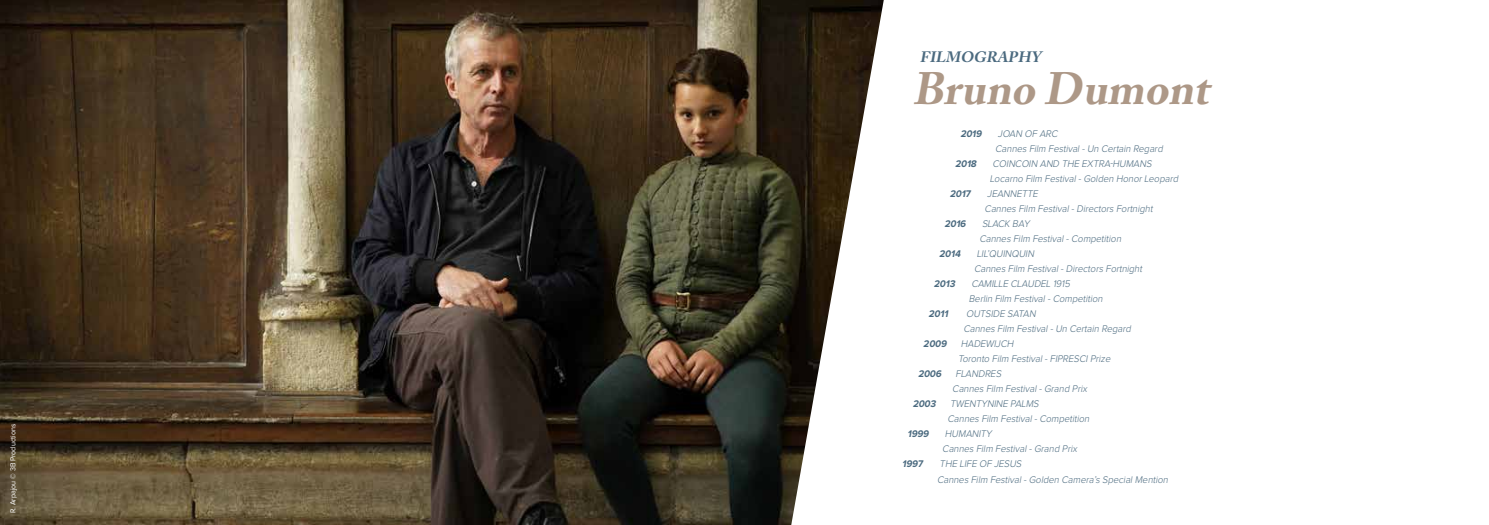
<style>
.page{position:relative;width:1489px;height:525px;background:#fff}
.page>*{position:absolute;margin:0;border:0;box-sizing:border-box;transform-origin:0 0}
.t1{font:italic 700 45px "Adobe Caslon";color:#ad9887}
.t2{font:italic 700 15px "Adobe Caslon";color:#4b6a7f}
.t3{font:italic 300 10px/15px "Proxima Nova";color:#4b6a7f;scale:.95 1}
.t4{font:italic 700 10px "Proxima Nova";color:#4b6a7f;scale:.95 1}
.t5{font:7.5px "Proxima Nova";color:#fff;scale:.95 1}
.s1{font-weight:700}
</style>
<div class="page">
<img style="left:0;top:0;width:883px;height:524px">
<p class="t5" style="left:9px;top:512px;width:95px;rotate:-90deg">R. Arpajou © 3B Productions</p>
<h2 class="t2" style="left:919px;top:48px;width:122px">Fi lmography</h2>
<h1 class="t1" style="left:912px;top:62px;width:307px">Bruno Dumont</h1>
<p class="t4" style="left:960px;top:128px;width:26px">2019</p>
<p class="t3" style="left:997px;top:126px;width:13px">Joan</p>
<p class="t3" style="left:995px;top:126px;width:180px;text-indent:29px">of Arc<br>Cannes Film Festival-Un Certain Regard</p>
<p class="t4" style="left:955px;top:158px;width:26px">2018</p>
<p class="t3" style="left:992px;top:156px;width:14px">Coincoin</p>
<p class="t3" style="left:1039px;top:156px;width:8px">and</p>
<p class="t3" style="left:1061px;top:156px;width:8px">the</p>
<p class="t3" style="left:989px;top:156px;width:202px;text-indent:92px">Extra-Humans<br>Locarno Film Festival-Golden HonorLeopard</p>
<p class="t4" style="left:949px;top:188px;width:25px">2017</p>
<p class="t3" style="left:984px;top:186px;width:180px">Jeannette<br>Cannes Film Festival-Directors Fortnight</p>
<p class="t4" style="left:944px;top:218px;width:26px">2016</p>
<p class="t3" style="left:981px;top:216px;width:13px">Slack</p>
<p class="t3" style="left:979px;top:216px;width:153px;text-indent:33px">Bay<br>Cannes Film Festival-Competition</p>
<p class="t4" style="left:939px;top:248px;width:26px">2014</p>
<p class="t3" style="left:974px;top:246px;width:180px">Lil’Quinquin<br>Cannes Film Festival-Directors Fortnight</p>
<p class="t4" style="left:933px;top:278px;width:26px">2013</p>
<p class="t3" style="left:971px;top:276px;width:14px">Camille</p>
<p class="t3" style="left:1010px;top:276px;width:14px">Claudel</p>
<p class="t3" style="left:968px;top:276px;width:145px;text-indent:84px">1915<br>Berlin Film Festival-Competition</p>
<p class="t4" style="left:928px;top:308px;width:24px">2011</p>
<p class="t3" style="left:966px;top:306px;width:15px">Outside</p>
<p class="t3" style="left:1007px;top:306px;width:13px">Satan</p>
<p class="t3" style="left:963px;top:321px;width:180px">Cannes Film Festival-Un Certain Regard</p>
<p class="t3" style="left:923px;top:336px;width:54px"><span class="s1">2009</span> Hadewijch</p>
<p class="t3" style="left:958px;top:351px;width:164px">Toronto Film Festival-FIPRESCIPrize</p>
<p class="t3" style="left:918px;top:366px;width:52px"><span class="s1">2006</span> Flandres</p>
<p class="t3" style="left:952px;top:381px;width:145px">Cannes Film Festival-Grand Prix</p>
<p class="t3" style="left:912px;top:396px;width:53px"><span class="s1">2003</span> Twentynine</p>
<p class="t3" style="left:947px;top:396px;width:153px;text-indent:63px">Palms<br>Cannes Film Festival-Competition</p>
<p class="t4" style="left:907px;top:428px;width:26px">1999</p>
<p class="t3" style="left:942px;top:426px;width:145px">Humanity<br>Cannes Film Festival-Grand Prix</p>
<p class="t4" style="left:902px;top:458px;width:25px">1997</p>
<p class="t3" style="left:937px;top:456px;width:247px">The Life of Jesus<br>Cannes Film Festival-Golden Camera’s SpecialMention</p>
</div>
